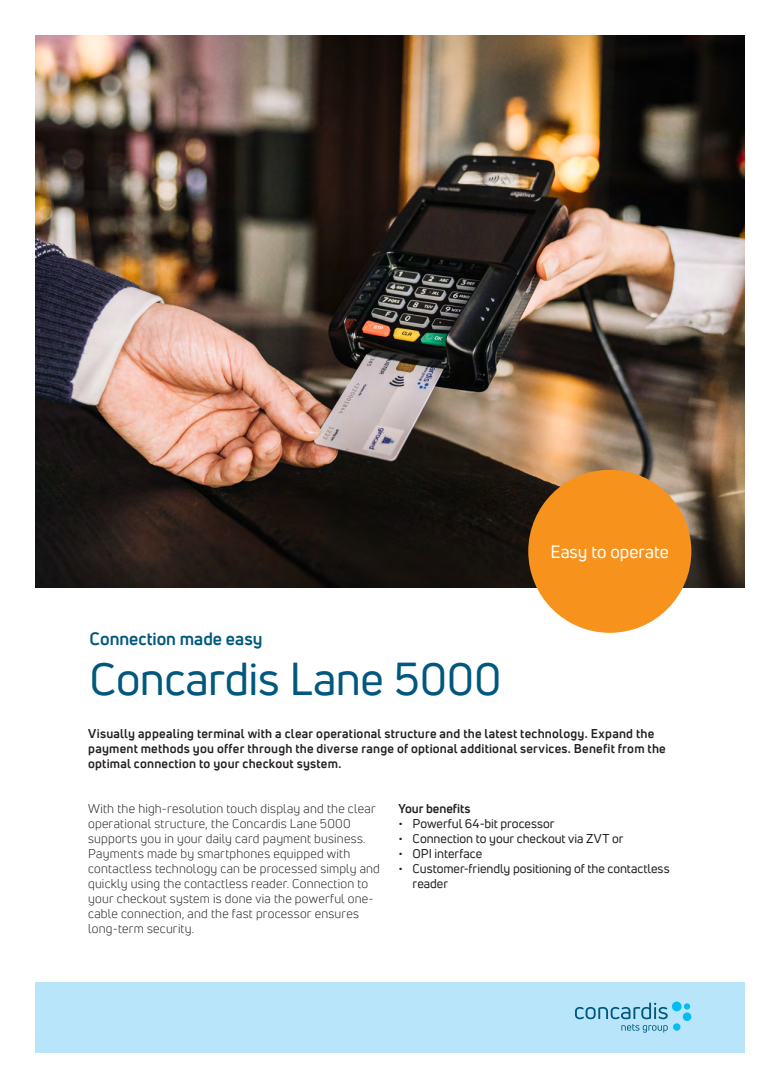
<style>
.page{position:relative;width:780px;height:1088px;background:#fff}
.page>*{position:absolute;margin:0;border:0;box-sizing:border-box;transform-origin:0 0}
.t1{font:45px "Uni Neue";letter-spacing:-.01em;color:#00587e}
.t2{font:700 17.5px "Uni Neue";color:#00587e}
.t3{font:17.5px "Uni Neue";color:#fff}
.t4{font:12.5px/15px "Uni Neue";letter-spacing:.02em;color:#231f20}
.t5{font:700 12.5px/15px "Uni Neue";letter-spacing:.015em;color:#231f20}
.t6{font:12.5px/15px "Uni Neue";letter-spacing:-.005em;color:#231f20}
.t7{font:700 12.5px "Uni Neue";letter-spacing:-.005em;color:#231f20}
</style>
<div class="page">
<div style="left:35px;top:981px;width:709px;height:71px;background:#b9e5fa"></div>
<div style="left:671px;top:1001px;width:10px;height:10px;background:#01bdf2;border-radius:50%"></div>
<svg style="left:684px;top:1003px;width:6px;height:6px"></svg>
<div style="left:682px;top:1012px;width:9px;height:9px;background:#01bdf2;border-radius:50%"></div>
<div style="left:673px;top:1023px;width:7px;height:8px;background:#01bdf2;border-radius:50%"></div>
<svg style="left:575px;top:1002px;width:92px;height:30px"></svg>
<img style="left:35px;top:35px;width:709px;height:553px">
<div style="left:528px;top:470px;width:163px;height:163px;background:#f7931d;border-radius:50%"></div>
<h2 class="t2" style="left:90px;top:628px;width:174px">Connection made easy</h2>
<h1 class="t1" style="left:90px;top:651px;width:413px">Concardis Lane 5000</h1>
<h2 class="t3" style="left:550px;top:541px;width:120px">Easy to operate</h2>
<p class="t5" style="left:88px;top:726px;width:579px">Visually appealing terminal with a clear operational structure and the latest technology. Expand the payment methods you offer through the diverse range of optional additional services. Benefit from the optimal connection to your checkout system.</p>
<p class="t4" style="left:88px;top:801px;width:293px">With the high-resolution touch display and the clear operational structure, the Concardis Lane 5000 supports you in your daily card payment business.<br>Payments made by smartphones equipped with contactless technology can be processed simply and quickly using the contactless reader. Connection to your checkout system is done via the powerful one&shy;cable connection, and the fast processor ensures long-term security.</p>
<p class="t7" style="left:398px;top:800px;width:74px">Your benefits</p>
<p class="t6" style="left:398px;top:816px;width:158px">• Powerful 64-bit processor</p>
<p class="t6" style="left:398px;top:831px;width:226px">• Connection to your checkout via ZVT or</p>
<p class="t6" style="left:398px;top:846px;width:85px">• OPI interface</p>
<p class="t6" style="left:412px;top:861px;width:258px;text-indent:-14px">• Customer-friendly positioning of the contactless reader</p>
</div>
